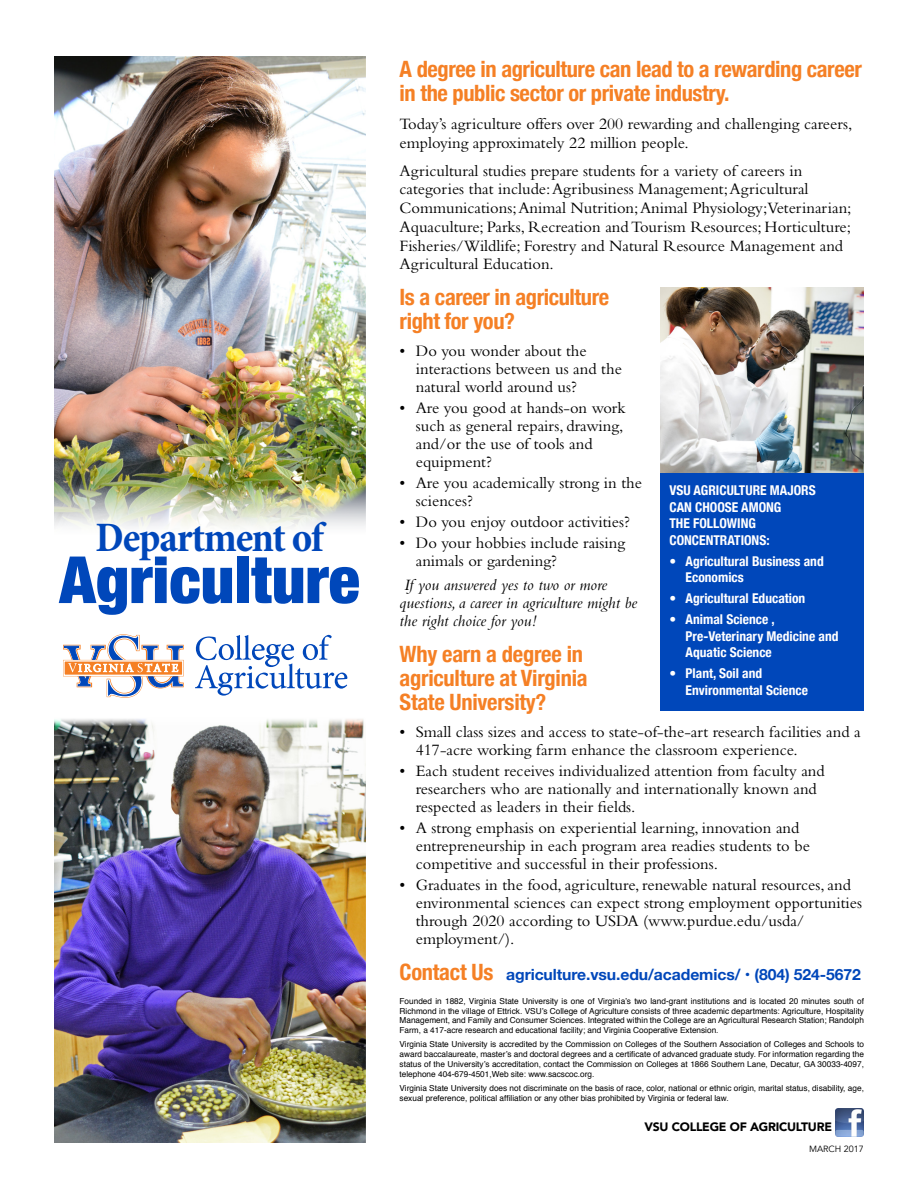
<style>
.page{position:relative;width:918px;height:1188px;background:#fff}
.page>*{position:absolute;margin:0;border:0;box-sizing:border-box;transform-origin:0 0}
.t1{font:900 condensed 65.1px "Helvetica Neue";color:#0047ba}
.t2{font:700 condensed 42.3px "Minion Pro";letter-spacing:-.03em;color:#0047ba}
.t3{font:700 condensed 22.5px/24px "Helvetica Neue";letter-spacing:-.02em;color:#f58025}
.t4{font:16.5px/18px "Bembo";color:#000}
.t5{font:italic 16.5px/18px "Bembo";color:#000}
.t6{font:700 15.45px "Helvetica Neue";letter-spacing:-.005em;color:#0047ba}
.t7{font:700 condensed 13.5px/16.5px "Helvetica Neue";color:#fff}
.t8{font:900 12.15px "Avenir";letter-spacing:-.02em;color:#000}
.t9{font:9px "Avenir";color:#000}
.t10{font:8.25px/9.8px "Helvetica";color:#000;text-align:justify}
.s1{font-stretch:condensed;font-size:22.5px;color:#f58025}
</style>
<div class="page">
<img style="left:835px;top:1108px;width:29px;height:29px">
<img style="left:54px;top:57px;width:311px;height:470px">
<svg style="left:63px;top:634px;width:121px;height:64px"></svg>
<svg style="left:195px;top:635px;width:152px;height:61px"></svg>
<img style="left:54px;top:719px;width:311px;height:424px">
<img style="left:660px;top:288px;width:204px;height:185px">
<div style="left:660px;top:473px;width:204px;height:238px;background:#0047ba"></div>
<h2 class="t2" style="left:96px;top:508px;width:230px">Department of</h2>
<h1 class="t1" style="left:59px;top:526px;width:302px">Agriculture</h1>
<h3 class="t3" style="left:400px;top:56px;width:464px">A degree in agriculture can lead to a rewarding career in the public sector or private industry.</h3>
<p class="t4" style="left:400px;top:114px;width:454px;line-height:18.8px">Today’s agriculture offers over 200 rewarding and challenging careers, employing approximately 22 million people.</p>
<p class="t4" style="left:400px;top:161px;width:453px;line-height:18.8px">Agricultural studies prepare students for a variety of careers in categories that include: Agribusiness Management; Agricultural Communications; Animal Nutrition; Animal Physiology;Veterinarian; Aquaculture; Parks, Recreation and Tourism Resources; Horticulture; Fisheries/Wildlife; Forestry and Natural Resource Management and Agricultural Education.</p>
<h3 class="t3" style="left:400px;top:284px;width:211px">Is a career in agriculture right for you?</h3>
<p class="t4" style="left:416px;top:342px;width:208px;text-indent:-16px">• Do you wonder about the interactions between us and the natural world around us?</p>
<p class="t4" style="left:416px;top:399px;width:211px;text-indent:-16px">• Are you good at hands-on work such as general repairs, drawing, and/or the use of tools and equipment?</p>
<p class="t4" style="left:416px;top:474px;width:228px;text-indent:-16px">• Are you academically strong in the sciences?</p>
<p class="t4" style="left:400px;top:513px;width:232px">• Do you enjoy outdoor activities?</p>
<p class="t4" style="left:416px;top:534px;width:211px;text-indent:-16px">• Do your hobbies include raising animals or gardening?</p>
<p class="t5" style="left:400px;top:576px;width:239px">If you answered yes to two or more questions, a career in agriculture might be the right choice for you!</p>
<h3 class="t3" style="left:400px;top:641px;width:190px">Why earn a degree in agriculture at Virginia<br>State University?</h3>
<p class="t4" style="left:416px;top:723px;width:446px;text-indent:-16px">• Small class sizes and access to state-of-the-art research facilities and a<br>417-acre working farm enhance the classroom experience.</p>
<p class="t4" style="left:416px;top:762px;width:410px;text-indent:-16px">• Each student receives individualized attention from faculty and researchers who are nationally and internationally known and respected as leaders in their fields.</p>
<p class="t4" style="left:416px;top:819px;width:396px;text-indent:-16px">• A strong emphasis on experiential learning, innovation and entrepreneurship in each program area readies students to be competitive and successful in their professions.</p>
<p class="t4" style="left:416px;top:876px;width:448px;text-indent:-16px">• Graduates in the food, agriculture, renewable natural resources, and environmental sciences can expect strong employment opportunities through 2020 according to USDA (www.purdue.edu/usda/ employment/).</p>
<p class="t6" style="left:400px;top:963px;width:463px"><span class="s1">Contact Us</span> agriculture.vsu.edu/academics/ • (804) 524-5672</p>
<p class="t7" style="left:669px;top:481px;width:147px">VSU agriculture majors can choose among<br>the followi ng concentrations:</p>
<p class="t7" style="left:686px;top:552px;width:140px;text-indent:-16px">• Agricultural Business and<br>Economics</p>
<p class="t7" style="left:669px;top:589px;width:137px">• Agricultural Education</p>
<p class="t7" style="left:686px;top:610px;width:154px;text-indent:-16px">• Animal Science ,<br>Pre-Veterinary Medicine and<br>Aquatic Science</p>
<p class="t7" style="left:686px;top:664px;width:124px;text-indent:-16px">• Plant, Soil and<br>Environmental Science</p>
<p class="t10" style="left:400px;top:996px;width:466px">Founded in 1882, Virginia State University is one of Virginia’s two land-grant institutions and is located 20 minutes south of Richmond in the village of Ettrick. VSU’s College of Agriculture consists of three academic departments: Agriculture, Hospitality Management, and Family and Consumer Sciences. Integrated within the College are an Agricultural Research Station; Randolph Farm, a 417-acre research and educational facility; and Virginia Cooperative Extension.</p>
<p class="t10" style="left:400px;top:1040px;width:466px">Virginia State University is accredited by the Commission on Colleges of the Southern Association of Colleges and Schools to award baccalaureate, master’s and doctoral degrees and a certificate of advanced graduate study. For information regarding the status of the University’s accreditation, contact the Commission on Colleges at 1866 Southern Lane, Decatur, GA 30033-4097, telephone 404-679-4501,Web site: www.sacscoc.org.</p>
<p class="t10" style="left:400px;top:1083px;width:466px">Virginia State University does not discriminate on the basis of race, color, national or ethnic origin, marital status, disability, age, sexual preference, political affiliation or any other bias prohibited by Virginia or federal law.</p>
<p class="t8" style="left:644px;top:1116px;width:187px">VSU COLLEGE OF AGRICU LTURE</p>
<p class="t9" style="left:809px;top:1143px;width:56px">MARCH 2017</p>
</div>
